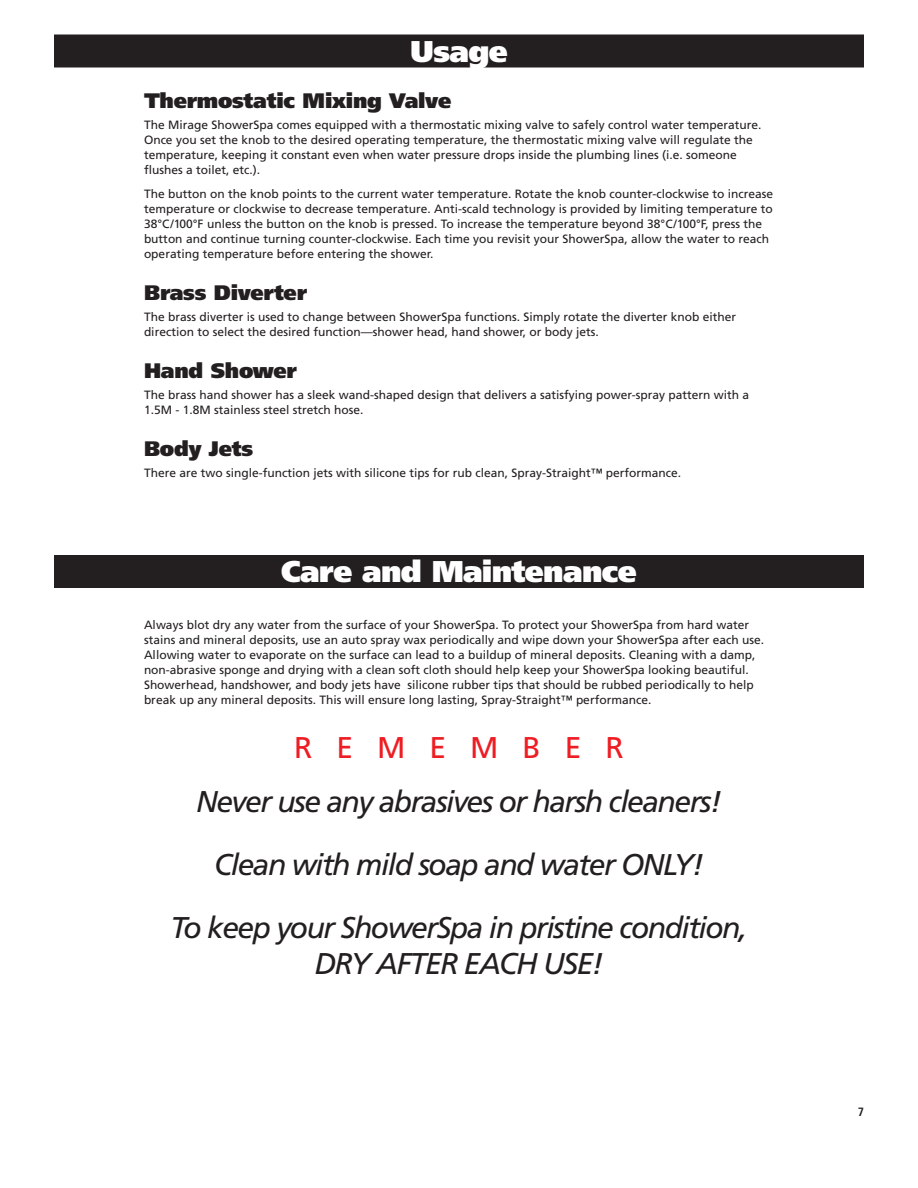
<style>
.page{position:relative;width:918px;height:1188px;background:#fff}
.page>*{position:absolute;margin:0;border:0;box-sizing:border-box;transform-origin:0 0}
.t1{font:italic 30px/36px "Frutiger LT Std";letter-spacing:-.05em;color:#231f20;text-align:center}
.Header_Bar{font:900 30px "Frutiger LT Std";letter-spacing:-.02em;color:#fff}
.t2{font:30px "Frutiger LT Std";letter-spacing:.8em;color:#ee1d23}
.Sub_Head{font:900 21px "Frutiger LT Std";letter-spacing:-.01em;color:#231f20}
.Steps{font:12px/15px "Frutiger LT Std";color:#231f20}
.t3{font:700 condensed 12px "Frutiger LT Std";color:#231f20}
</style>
<div class="page">
<div style="left:54px;top:34px;width:810px;height:34px;background:#231f20"></div>
<div style="left:54px;top:555px;width:810px;height:33px;background:#231f20"></div>
<p class="Header_Bar" style="left:410px;top:33px;width:99px">Usage</p>
<p class="Sub_Head" style="left:144px;top:88px;width:309px">Thermostatic Mixing Valve</p>
<p class="Steps" style="left:144px;top:117px;width:619px">The Mirage ShowerSpa comes equipped with a thermostatic mixing valve to safely control water temperature.<br>Once you set the knob to the desired operating temperature, the thermostatic mixing valve will regulate the temperature, keeping it constant even when water pressure drops inside the plumbing lines (i.e. someone flushes a toilet, etc.).</p>
<p class="Steps" style="left:144px;top:186px;width:631px">The button on the knob points to the current water temperature. Rotate the knob counter-clockwise to increase temperature or clockwise to decrease temperature. Anti-scald technology is provided by limiting temperature to 38°C/100°F unless the button on the knob is pressed. To increase the temperature beyond 38°C/100°F, press the button and continue turning counter-clockwise. Each time you revisit your ShowerSpa, allow the water to reach operating temperature before entering the shower.</p>
<p class="Sub_Head" style="left:144px;top:280px;width:165px">Brass Diverter</p>
<p class="Steps" style="left:144px;top:309px;width:594px">The brass diverter is used to change between ShowerSpa functions. Simply rotate the diverter knob either direction to select the desired function—shower head, hand shower, or body jets.</p>
<p class="Sub_Head" style="left:144px;top:358px;width:155px">Hand Shower</p>
<p class="Steps" style="left:144px;top:387px;width:607px">The brass hand shower has a sleek wand-shaped design that delivers a satisfying power-spray pattern with a<br>1.5M - 1.8M stainless steel stretch hose.</p>
<p class="Sub_Head" style="left:144px;top:436px;width:111px">Body Jets</p>
<p class="Steps" style="left:144px;top:465px;width:539px">There are two single-function jets with silicone tips for rub clean, Spray-Straight™ performance.</p>
<p class="Header_Bar" style="left:281px;top:553px;width:357px">Care and Maintenance</p>
<p class="Steps" style="left:144px;top:617px;width:622px">Always blot dry any water from the surface of your ShowerSpa. To protect your ShowerSpa from hard water stains and mineral deposits, use an auto spray wax periodically and wipe down your ShowerSpa after each use.<br>Allowing water to evaporate on the surface can lead to a buildup of mineral deposits. Cleaning with a damp, non-abrasive sponge and drying with a clean soft cloth should help keep your ShowerSpa looking beautiful.<br>Showerhead, handshower, and body jets have silicone rubber tips that should be rubbed periodically to help break up any mineral deposits. This will ensure long lasting, Spray-Straight™ performance.</p>
<p class="t2" style="left:294px;top:729px;width:331px">REMEMBER</p>
<p class="t1" style="left:196px;top:783px;width:527px">Never use any abrasives or harsh cleaners!</p>
<p class="t1" style="left:214px;top:846px;width:491px">Clean with mild soap and water ONLY!</p>
<p class="t1" style="left:171px;top:909px;width:578px">To keep your ShowerSpa in pristine condition,<br>DRY AFTER EACH USE!</p>
<p class="t3" style="left:858px;top:1105px;width:8px">7</p>
</div>
